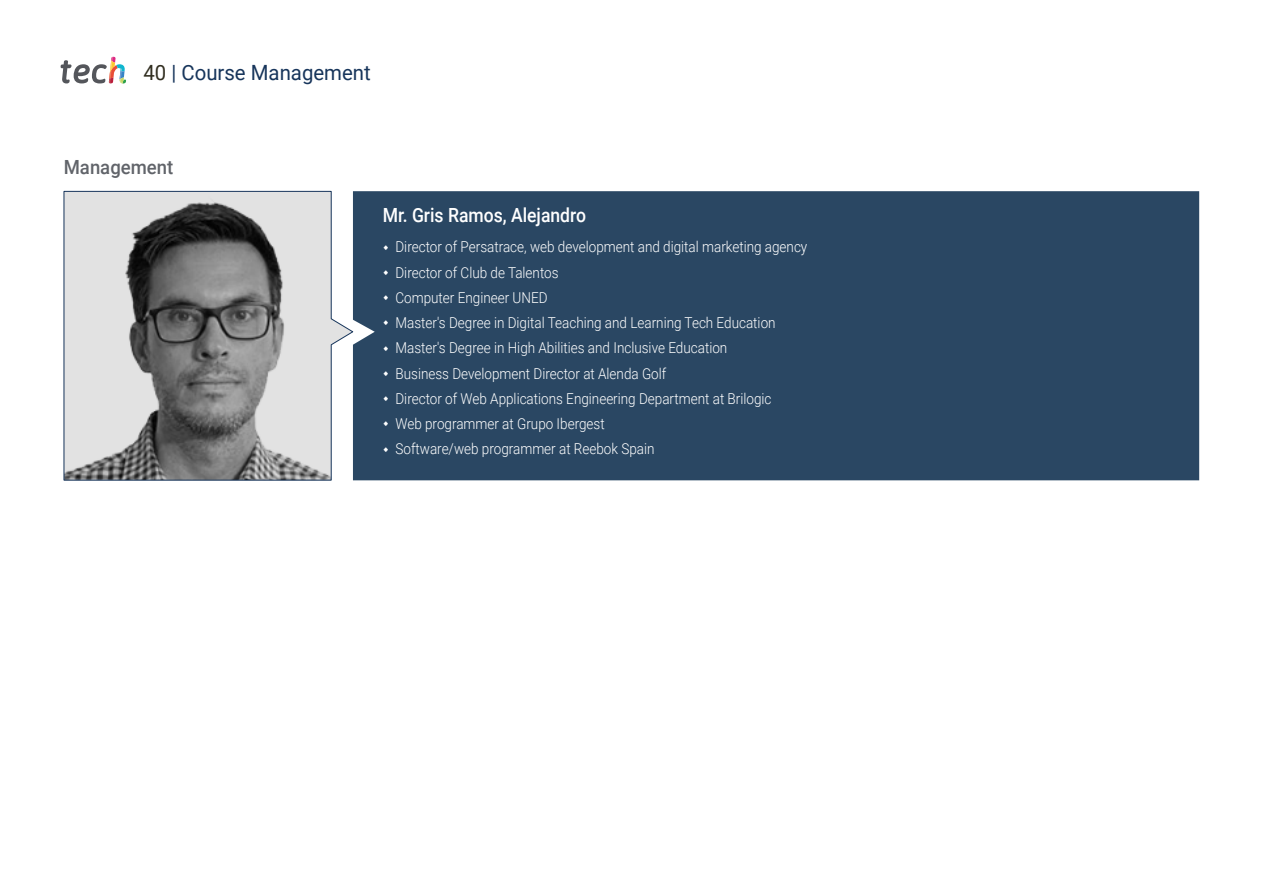
<style>
.page{position:relative;width:1263px;height:893px;background:#fff}
.page>*{position:absolute;margin:0;border:0;box-sizing:border-box;transform-origin:0 0}
.t1{font:21px "Roboto";color:#17355b}
.t2{font:500 19.5px "Roboto";color:#fff;scale:.9 1}
.t3{font:500 19.5px "Roboto";color:#61646a;scale:.95 1}
.t4{font:300 15px/25.2px "Roboto";color:#fff;scale:.9 1}
.s1{color:#312e20}
</style>
<div class="page">
<svg style="left:61px;top:57px;width:65px;height:27px"></svg>
<svg style="left:64px;top:191px;width:289px;height:289px;background:#a8a9a9"></svg>
<div style="left:353px;top:191px;width:846px;height:289px;background:#2a4763"></div>
<svg style="left:384px;top:245px;width:4px;height:5px"></svg>
<svg style="left:384px;top:270px;width:4px;height:5px"></svg>
<svg style="left:384px;top:295px;width:4px;height:5px"></svg>
<svg style="left:384px;top:320px;width:4px;height:5px"></svg>
<svg style="left:384px;top:346px;width:4px;height:5px"></svg>
<svg style="left:384px;top:371px;width:4px;height:5px"></svg>
<svg style="left:384px;top:396px;width:4px;height:5px"></svg>
<svg style="left:384px;top:421px;width:4px;height:5px"></svg>
<svg style="left:384px;top:447px;width:4px;height:5px"></svg>
<h1 class="t1" style="left:144px;top:57px;width:229px"><span class="s1">40</span> | Course Management</h1>
<h2 class="t3" style="left:64px;top:154px;width:117px">Management</h2>
<h2 class="t2" style="left:383px;top:201px;width:227px">Mr. Gris Ramos, Alejandro</h2>
<p class="t4" style="left:395px;top:234px;width:459px">Director of Persatrace, web development and digital marketing agency Director of Club de Talentos<br>Computer Engineer UNED<br>Master's Degree in Digital Teaching and Learning Tech Education Master's Degree in High Abilities and Inclusive Education<br>Business Development Director at Alenda Golf<br>Director of Web Applications Engineering Department at Brilogic<br>Web programmer at Grupo Ibergest<br>Software/web programmer at Reebok Spain</p>
</div>
